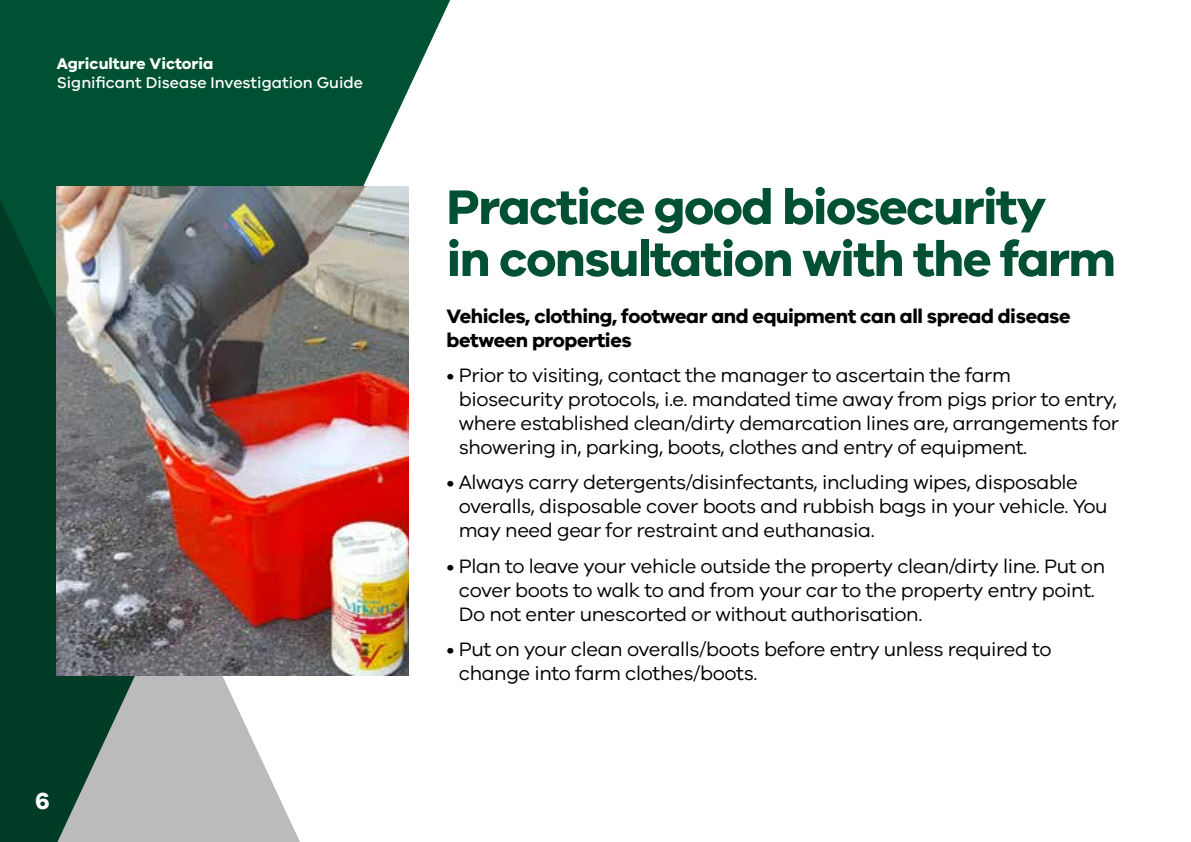
<style>
.page{position:relative;width:1191px;height:842px;background:#fff}
.page>*{position:absolute;margin:0;border:0;box-sizing:border-box;transform-origin:0 0}
.t1{font:700 50px/52px "VIC";letter-spacing:-.03em;color:#005134}
.t2{font:700 24px "VIC";color:#fff}
.t3{font:20px/24px "VIC";letter-spacing:-.02em;color:#000}
.t4{font:700 20px/24px "VIC";letter-spacing:-.02em;color:#000}
.t5{font:500 16px "VIC";color:#fff}
.t6{font:700 16px "VIC";color:#fff}
</style>
<div class="page">
<svg style="left:321px;top:0;width:129px;height:676px"></svg>
<svg style="left:0;top:0;width:321px;height:842px;background:#366b58"></svg>
<img style="left:57px;top:187px;width:351px;height:489px">
<p class="t6" style="left:57px;top:54px;width:158px">Agriculture Victoria</p>
<p class="t5" style="left:57px;top:73px;width:308px">Significant Disease Investigation Guide</p>
<p class="t2" style="left:35px;top:786px;width:16px">6</p>
<h1 class="t1" style="left:446px;top:179px;width:671px">Practice good biosecurity<br>in consultation with the farm</h1>
<p class="t4" style="left:446px;top:303px;width:625px">Vehicles, clothing, footwear and equipment can all spread disease between properties</p>
<p class="t3" style="left:459px;top:363px;width:662px;text-indent:-12px">• Prior to visiting, contact the manager to ascertain the farm biosecurity protocols, i.e. mandated time away from pigs prior to entry, where established clean/dirty demarcation lines are, arrangements for showering in, parking, boots, clothes and entry of equipment.</p>
<p class="t3" style="left:459px;top:470px;width:650px;text-indent:-12px">• Always carry detergents/disinfectants, including wipes, disposable overalls, disposable cover boots and rubbish bags in your vehicle. You may need gear for restraint and euthanasia.</p>
<p class="t3" style="left:459px;top:553px;width:648px;text-indent:-12px">• Plan to leave your vehicle outside the property clean/dirty line. Put on cover boots to walk to and from your car to the property entry point.<br>Do not enter unescorted or without authorisation.</p>
<p class="t3" style="left:459px;top:637px;width:594px;text-indent:-12px">• Put on your clean overalls/boots before entry unless required to change into farm clothes/boots.</p>
</div>
